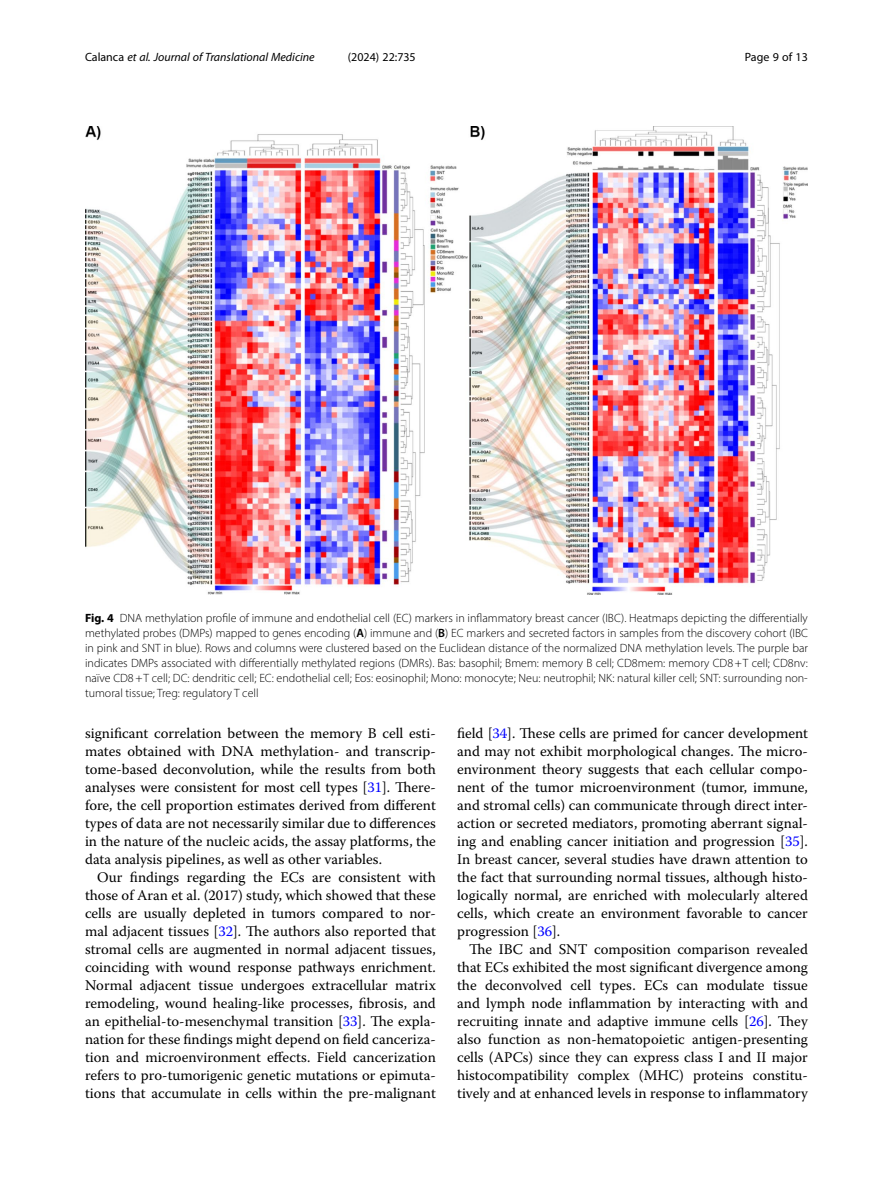
<style>
.page{position:relative;width:893px;height:1191px;background:#fff}
.page>*{position:absolute;margin:0;border:0;box-sizing:border-box;transform-origin:0 0}
.Body_Text_Indent{font:14.7px/18px "Warnock Pro";color:#000;text-align:justify}
.Figure_Caption{font:300 12px/15px "Myriad Pro";color:#000;text-align:justify}
.t1{font:italic 12px "Myriad Pro";color:#000}
.t2{font:12px "Myriad Pro";color:#000}
.s1{font-style:normal}
.s2{font-weight:700}
.s3{font-weight:600}
.s4{color:#00f}
</style>
<div class="page">
<img style="left:85px;top:126px;width:723px;height:469px">
<p class="t1" style="left:85px;top:50px;width:231px"><span class="s1">Calanca</span> et al. Journal of Translational Medicine</p>
<p class="t2" style="left:348px;top:50px;width:70px">(2024) 22:735</p>
<p class="t2" style="left:745px;top:50px;width:65px">Page 9 of 13</p>
<p class="Figure_Caption" style="left:85px;top:610px;width:724px"><span class="s2">Fig. 4</span> DNA methylation profile of immune and endothelial cell (EC) markers in inflammatory breast cancer (IBC). Heatmaps depicting the differentially methylated probes (DMPs) mapped to genes encoding (<span class="s3">A</span>) immune and (<span class="s3">B</span>) EC markers and secreted factors in samples from the discovery cohort (IBC in pink and SNT in blue). Rows and columns were clustered based on the Euclidean distance of the normalized DNA methylation levels. The purple bar indicates DMPs associated with differentially methylated regions (DMRs). Bas: basophil; Bmem: memory B cell; CD8mem: memory CD8+T cell; CD8nv: naïve CD8+T cell; DC: dendritic cell; EC: endothelial cell; Eos: eosinophil; Mono: monocyte; Neu: neutrophil; NK: natural killer cell; SNT: surrounding non&shy;tumoral tissue; Treg: regulatory T cell</p>
<p class="Body_Text_Indent" style="left:85px;top:724px;width:352px">significant correlation between the memory B cell esti&shy;mates obtained with DNA methylation- and transcrip&shy;tome-based deconvolution, while the results from both analyses were consistent for most cell types [<span class="s4">31</span>]. There&shy;fore, the cell proportion estimates derived from different types of data are not necessarily similar due to differences in the nature of the nucleic acids, the assay platforms, the data analysis pipelines, as well as other variables.</p>
<p class="Body_Text_Indent" style="left:85px;top:868px;width:352px;text-indent:12px">Our findings regarding the ECs are consistent with those of Aran et al. (2017) study, which showed that these cells are usually depleted in tumors compared to nor&shy;mal adjacent tissues [<span class="s4">32</span>]. The authors also reported that stromal cells are augmented in normal adjacent tissues, coinciding with wound response pathways enrichment.<br>Normal adjacent tissue undergoes extracellular matrix remodeling, wound healing-like processes, fibrosis, and an epithelial-to-mesenchymal transition [<span class="s4">33</span>]. The expla&shy;nation for these findings might depend on field canceriza&shy;tion and microenvironment effects. Field cancerization refers to pro-tumorigenic genetic mutations or epimuta&shy;tions that accumulate in cells within the pre-malignant</p>
<p class="Body_Text_Indent" style="left:457px;top:724px;width:352px">field [<span class="s4">34</span>]. These cells are primed for cancer development and may not exhibit morphological changes. The micro&shy;environment theory suggests that each cellular compo&shy;nent of the tumor microenvironment (tumor, immune, and stromal cells) can communicate through direct inter&shy;action or secreted mediators, promoting aberrant signal&shy;ing and enabling cancer initiation and progression [<span class="s4">35</span>].<br>In breast cancer, several studies have drawn attention to the fact that surrounding normal tissues, although histo&shy;logically normal, are enriched with molecularly altered cells, which create an environment favorable to cancer progression [<span class="s4">36</span>].</p>
<p class="Body_Text_Indent" style="left:457px;top:940px;width:352px;text-indent:12px">The IBC and SNT composition comparison revealed that ECs exhibited the most significant divergence among the deconvolved cell types. ECs can modulate tissue and lymph node inflammation by interacting with and recruiting innate and adaptive immune cells [<span class="s4">26</span>]. They also function as non-hematopoietic antigen-presenting cells (APCs) since they can express class I and II major histocompatibility complex (MHC) proteins constitu&shy;tively and at enhanced levels in response to inflammatory</p>
</div>
